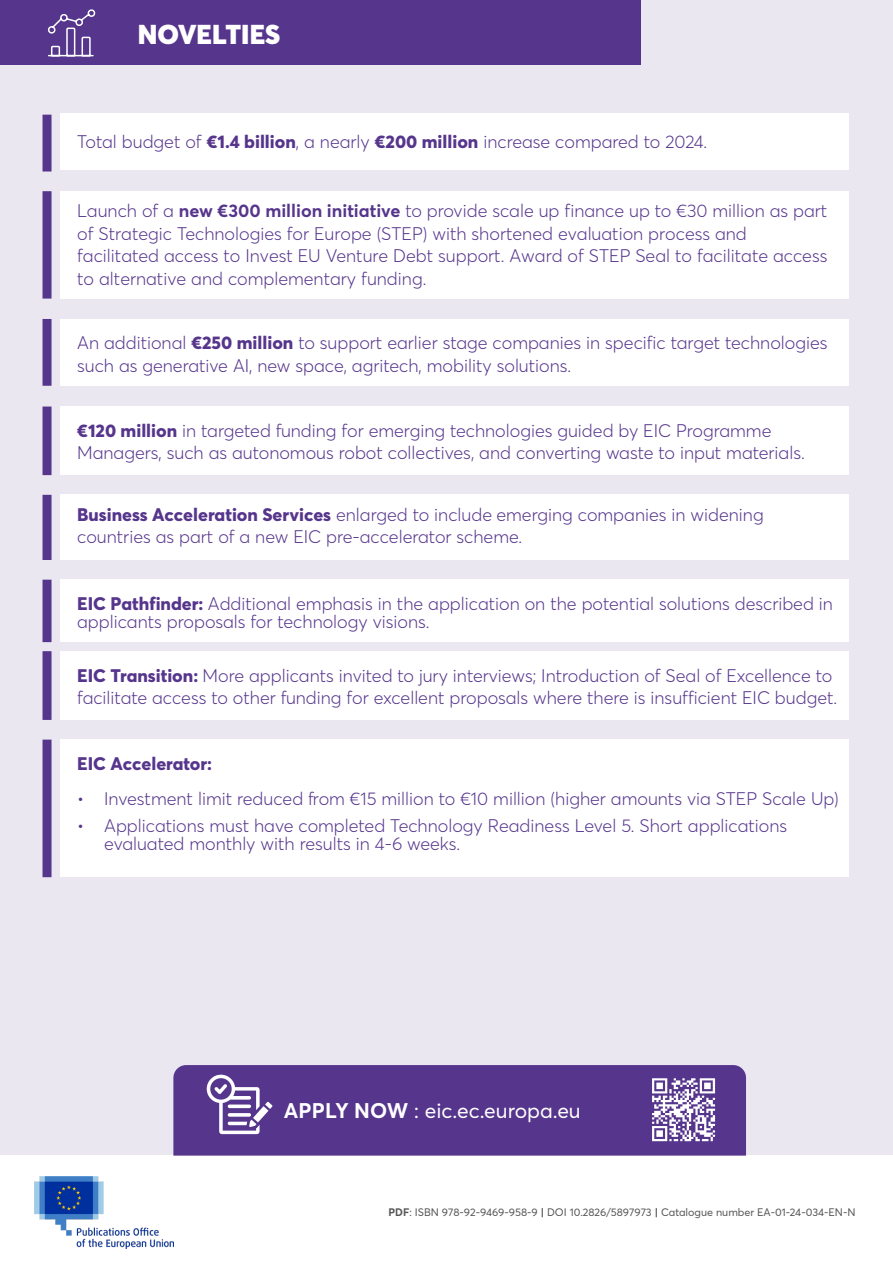
<style>
.page{position:relative;width:893px;height:1263px;background:#eae7f1}
.page>*{position:absolute;margin:0;border:0;box-sizing:border-box;transform-origin:0 0}
.t1{font:900 27px "Averta PE";color:#fff}
.t2{font:21px "Averta PE";color:#fff}
.t3{font:300 18px/22.5px "Averta PE";color:#56358c}
.t4{font:800 18px "Averta PE";color:#56358c}
.t5{font:10.8px "Averta PE";color:#565656}
.s1{font-weight:800}
.s2{font-weight:700}
</style>
<div class="page">
<div style="left:0;top:0;width:641px;height:65px;background:#56358c"></div>
<svg style="left:48px;top:9px;width:48px;height:48px"></svg>
<div style="left:0;top:1155px;width:893px;height:108px;background:#fff"></div>
<img style="left:34px;top:1177px;width:139px;height:72px">
<div style="left:60px;top:580px;width:789px;height:62px;background:#fff"></div>
<div style="left:43px;top:580px;width:9px;height:62px;background:#56358c"></div>
<div style="left:60px;top:651px;width:789px;height:69px;background:#fff"></div>
<div style="left:43px;top:651px;width:9px;height:69px;background:#56358c"></div>
<div style="left:60px;top:740px;width:789px;height:137px;background:#fff"></div>
<div style="left:43px;top:740px;width:9px;height:137px;background:#56358c"></div>
<div style="left:60px;top:113px;width:789px;height:57px;background:#fff"></div>
<div style="left:43px;top:115px;width:9px;height:56px;background:#56358c"></div>
<div style="left:60px;top:191px;width:789px;height:108px;background:#fff"></div>
<div style="left:43px;top:191px;width:9px;height:108px;background:#56358c"></div>
<div style="left:60px;top:319px;width:789px;height:67px;background:#fff"></div>
<div style="left:43px;top:319px;width:9px;height:67px;background:#56358c"></div>
<div style="left:60px;top:407px;width:789px;height:68px;background:#fff"></div>
<div style="left:43px;top:407px;width:9px;height:68px;background:#56358c"></div>
<div style="left:60px;top:495px;width:789px;height:65px;background:#fff"></div>
<div style="left:43px;top:495px;width:9px;height:65px;background:#56358c"></div>
<div style="left:173px;top:1065px;width:573px;height:90px;background:#56358c"></div>
<svg style="left:651px;top:1078px;width:65px;height:63px;background:#a897c3"></svg>
<svg style="left:207px;top:1075px;width:66px;height:59px;background:#8871ae"></svg>
<h1 class="t1" style="left:138px;top:16px;width:144px">NOVELTIES</h1>
<p class="t3" style="left:77px;top:130px;width:631px">Total budget of <span class="s1">€1.4 billion</span>, a nearly <span class="s1">€200 million</span> increase compared to 2024.</p>
<p class="t3" style="left:77px;top:199px;width:752px">Launch of a <span class="s2">new €300 million initiative</span> to provide scale up finance up to €30 million as part of Strategic Technologies for Europe (STEP) with shortened evaluation process and facilitated access to Invest EU Venture Debt support. Award of STEP Seal to facilitate access to alternative and complementary funding.</p>
<p class="t3" style="left:77px;top:331px;width:752px">An additional <span class="s1">€250 million</span> to support earlier stage companies in specific target technologies such as generative AI, new space, agritech, mobility solutions.</p>
<p class="t3" style="left:77px;top:419px;width:729px"><span class="s1">€120 million</span> in targeted funding for emerging technologies guided by EIC Programme<br>Managers, such as autonomous robot collectives, and converting waste to input materials.</p>
<p class="t3" style="left:77px;top:503px;width:688px"><span class="s1">Business Acceleration Services</span> enlarged to include emerging companies in widening countries as part of a new EIC pre-accelerator scheme.</p>
<p class="t3" style="left:77px;top:594px;width:757px;line-height:18px"><span class="s1">EIC Pathfinder:</span> Additional emphasis in the application on the potential solutions described in applicants proposals for technology visions.</p>
<p class="t3" style="left:77px;top:663px;width:761px"><span class="s1">EIC Transition:</span> More applicants invited to jury interviews; Introduction of Seal of Excellence to facilitate access to other funding for excellent proposals where there is insufficient EIC budget.</p>
<p class="t4" style="left:77px;top:751px;width:136px">EIC Accelerator:</p>
<p class="t3" style="left:77px;top:787px;width:763px">• Investment limit reduced from €15 million to €10 million (higher amounts via STEP Scale Up)</p>
<p class="t3" style="left:104px;top:816px;width:684px;line-height:18px;text-indent:-27px">• Applications must have completed Technology Readiness Level 5. Short applications evaluated monthly with results in 4-6 weeks.</p>
<p class="t2" style="left:284px;top:1096px;width:299px"><span class="s2">APPLY NOW</span> : eic.ec.europa.eu</p>
<p class="t5" style="left:388px;top:1204px;width:469px"><span class="s2">PDF</span>: ISBN 978-92-9469-958-9 <span class="s2">|</span> DOI 10.2826/5897973 <span class="s2">|</span> Catalogue number EA-01-24-034-EN-N</p>
</div>
